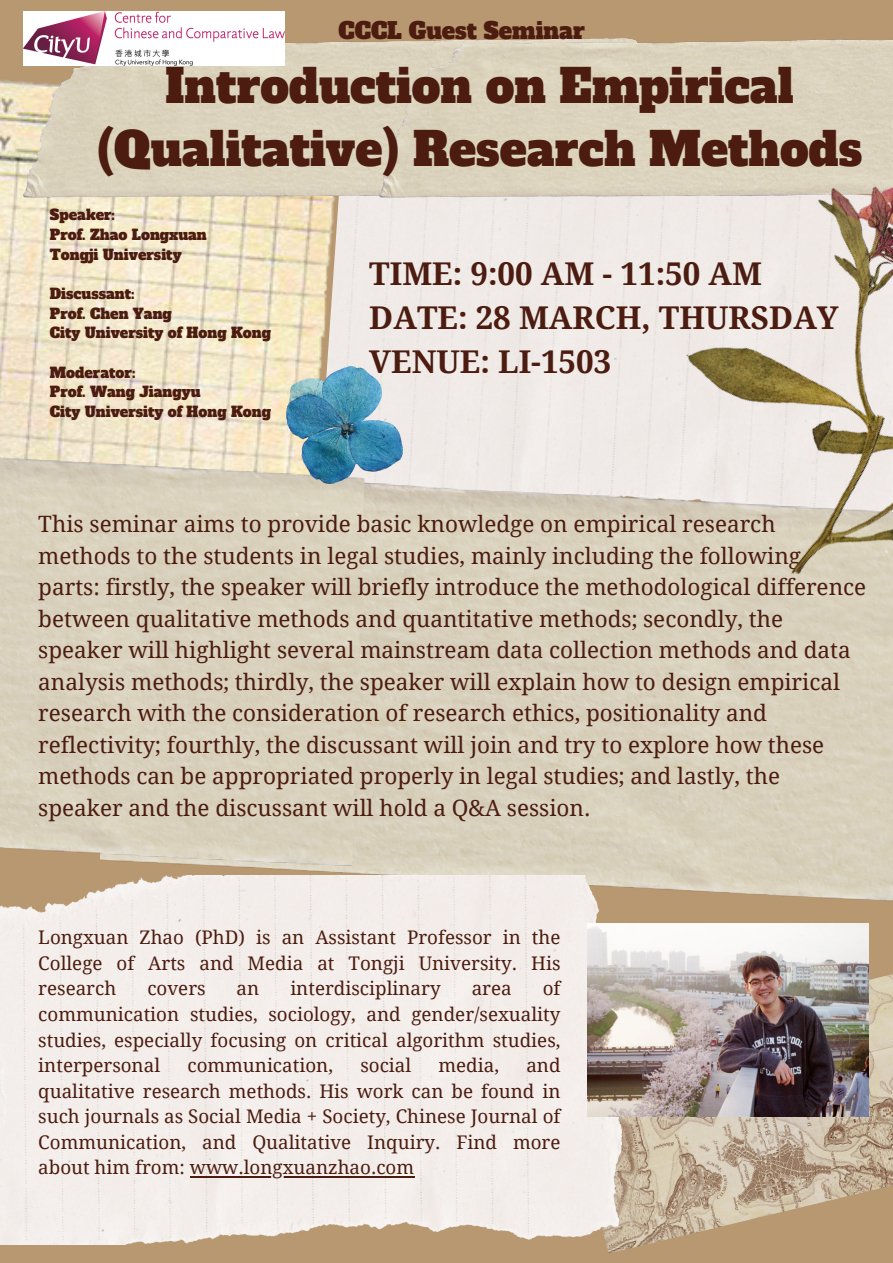
<style>
.page{position:relative;width:893px;height:1263px;background:#b89870}
.page>*{position:absolute;margin:0;border:0;box-sizing:border-box;transform-origin:0 0}
.t1{font:45.38px/63px "Alfa Slab One";color:#4b1c0f;text-align:center}
.t2{font:700 31.42px/43.9px "Droid Serif";color:#4b1c0f}
.t3{font:22.5px/31.5px "Droid Serif";color:#4b1c0f}
.t4{font:22.5px "Alfa Slab One";color:#4b1c0f}
.t5{font:18.75px/25.6px "Droid Serif";color:#4b1c0f;text-align:justify}
.t6{font:14.25px "Alfa Slab One";color:#4b1c0f}
</style>
<div class="page">
<img style="left:0;top:52px;width:319px;height:373px">
<div style="left:319px;top:198px;width:302px;height:265px;background:#f0eae7"></div>
<img style="left:24px;top:39px;width:356px;height:159px">
<img style="left:380px;top:39px;width:513px;height:159px">
<img style="left:606px;top:969px;width:287px;height:284px">
<img style="left:165px;top:463px;width:728px;height:438px">
<img style="left:0;top:425px;width:365px;height:443px">
<div style="left:0;top:876px;width:621px;height:368px;background:#f3edeb"></div>
<img style="left:621px;top:151px;width:272px;height:463px">
<img style="left:24px;top:12px;width:260px;height:54px">
<img style="left:588px;top:923px;width:280px;height:193px">
<hr style="left:190px;top:1176px;width:224px;height:2px;background:#4b1c0f">
<img style="left:287px;top:367px;width:116px;height:117px">
<p class="t4" style="left:338px;top:16px;width:248px">CCCL Guest Seminar</p>
<p class="t1" style="left:97px;top:55px;width:766px">Introduction on Empirical (Qualitative) Research Methods</p>
<p class="t6" style="left:50px;top:205px;width:67px">Speaker:</p>
<p class="t6" style="left:50px;top:225px;width:158px">Prof. Zhao Longxuan</p>
<p class="t6" style="left:50px;top:245px;width:133px">Tongji University</p>
<p class="t6" style="left:50px;top:284px;width:86px">Discussant:</p>
<p class="t6" style="left:50px;top:304px;width:124px">Prof. Chen Yang</p>
<h3 class="t6" style="left:50px;top:324px;width:223px">City University of Hong Kong</h3>
<p class="t6" style="left:50px;top:363px;width:87px">Moderator:</p>
<h4 class="t6" style="left:50px;top:383px;width:152px">Prof. Wang Jiangyu</h4>
<p class="t6" style="left:50px;top:402px;width:223px">City University of Hong Kong</p>
<p class="t2" style="left:369px;top:252px;width:471px">TIME: 9:00 AM - 11:50 AM<br>DATE: 28 MARCH, THURSDAY<br>VENUE: LI-1503</p>
<p class="t3" style="left:38px;top:509px;width:829px">This seminar aims to provide basic knowledge on empirical research methods to the students in legal studies, mainly including the following parts: firstly, the speaker will briefly introduce the methodological difference between qualitative methods and quantitative methods; secondly, the speaker will highlight several mainstream data collection methods and data analysis methods; thirdly, the speaker will explain how to design empirical research with the consideration of research ethics, positionality and reflectivity; fourthly, the discussant will join and try to explore how these methods can be appropriated properly in legal studies; and lastly, the speaker and the discussant will hold a Q&amp;A session.</p>
<p class="t5" style="left:38px;top:925px;width:524px">Longxuan Zhao (PhD) is an Assistant Professor in the College of Arts and Media at Tongji University. His research</p>
<p class="t5" style="left:38px;top:976px;width:524px;text-indent:504px">of communication studies, sociology, and gender/sexuality studies, especially focusing on critical algorithm studies, interpersonal</p>
<p class="t5" style="left:147px;top:976px;width:60px">covers</p>
<p class="t5" style="left:237px;top:976px;width:24px">an</p>
<p class="t5" style="left:290px;top:976px;width:152px">interdisciplinary</p>
<p class="t5" style="left:472px;top:976px;width:41px">area</p>
<p class="t5" style="left:38px;top:1053px;width:524px;text-indent:488px">and qualitative research methods. His work can be found in such journals as Social Media + Society, Chinese Journal of Communication, and Qualitative Inquiry. Find more about him from: www.longxuanzhao.com</p>
<p class="t5" style="left:187px;top:1053px;width:147px">communication,</p>
<p class="t5" style="left:360px;top:1053px;width:52px">social</p>
<p class="t5" style="left:438px;top:1053px;width:62px">media,</p>
</div>
